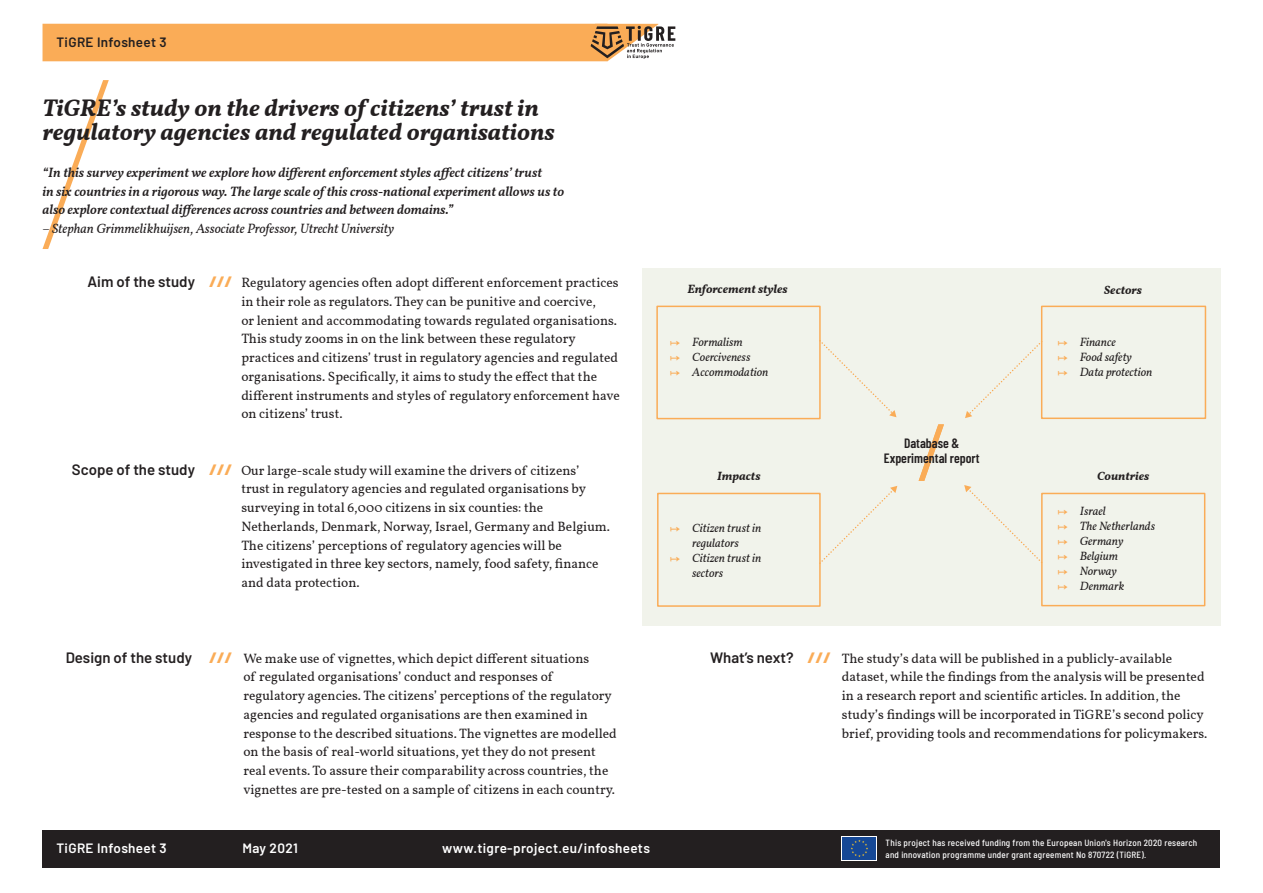
<style>
.page{position:relative;width:1263px;height:893px;background:#fff}
.page>*{position:absolute;margin:0;border:0;box-sizing:border-box;transform-origin:0 0}
.t1{font:italic 700 24px/24px "Vollkorn";color:#231f20}
.t2{font:600 15px "Barlow";color:#231f20}
.t3{font:900 15px "Barlow";color:#faac57}
.t4{font:13.5px/18.8px "Vollkorn";color:#231f20}
.t5{font:italic 600 13.5px/18.8px "Vollkorn";color:#231f20}
.t6{font:italic 13.5px "Vollkorn";color:#231f20}
.t7{font:600 13.5px "Barlow";letter-spacing:.025em;color:#fff}
.t8{font:600 13.5px/15px "Barlow Condensed";color:#231f20;text-align:center}
.t9{font:600 13.5px "Barlow";letter-spacing:.025em;color:#231f20}
.t10{font:italic 12px/15px "Vollkorn";color:#231f20}
.t11{font:italic 700 12px "Vollkorn";color:#231f20}
.t12{font:500 semi-condensed 9px/12px "Barlow";letter-spacing:.025em;color:#fff}
.s1{font-weight:900;color:#faac57}
.s2{font-weight:700;color:#faac57}
</style>
<div class="page">
<div style="left:642px;top:268px;width:578px;height:357px;background:#f1f3eb"></div>
<svg style="left:964px;top:485px;width:80px;height:78px"></svg>
<svg style="left:821px;top:342px;width:75px;height:75px"></svg>
<svg style="left:818px;top:486px;width:79px;height:76px"></svg>
<svg style="left:965px;top:341px;width:76px;height:77px"></svg>
<div style="left:43px;top:830px;width:1177px;height:38px;background:#231f20"></div>
<svg style="left:43px;top:80px;width:66px;height:169px"></svg>
<div style="left:841px;top:836px;width:36px;height:25px;background:#fff"></div>
<div style="left:842px;top:837px;width:34px;height:23px;background:#164895"></div>
<svg style="left:851px;top:840px;width:17px;height:17px"></svg>
<div style="left:43px;top:24px;width:564px;height:37px;background:#faac57"></div>
<svg style="left:590px;top:24px;width:85px;height:37px"></svg>
<svg style="left:919px;top:424px;width:25px;height:57px"></svg>
<div style="left:656px;top:306px;width:165px;height:113px;border:2px solid #faac57"></div>
<div style="left:1041px;top:306px;width:165px;height:113px;border:2px solid #faac57"></div>
<div style="left:657px;top:493px;width:164px;height:114px;border:2px solid #faac57"></div>
<div style="left:1041px;top:493px;width:164px;height:113px;border:2px solid #faac57"></div>
<p class="t9" style="left:57px;top:33px;width:112px">TiGRE Infosheet 3</p>
<h1 class="t1" style="left:43px;top:97px;width:514px">TiGRE’s study on the drivers of citizens’ trust in regulatory agencies and regulated organisations</h1>
<p class="t5" style="left:43px;top:163px;width:523px">“In this survey experiment we explore how different enforcement styles affect citizens’ trust<br>in six countries in a rigorous way. The large scale of this cross-national experiment allows us to also explore contextual differences across countries and between domains.”</p>
<p class="t6" style="left:43px;top:219px;width:353px">– Stephan Grimmelikhuijsen, Associate Professor, Utrecht University</p>
<p class="t2" style="left:88px;top:270px;width:146px">Aim of the study <span class="s1">///</span></p>
<p class="t4" style="left:241px;top:273px;width:380px">Regulatory agencies often adopt different enforcement practices in their role as regulators. They can be punitive and coercive,<br>or lenient and accommodating towards regulated organisations.<br>This study zooms in on the link between these regulatory practices and citizens’ trust in regulatory agencies and regulated organisations. Specifically, it aims to study the effect that the different instruments and styles of regulatory enforcement have on citizens’ trust.</p>
<p class="t2" style="left:72px;top:458px;width:125px">Scope of the study</p>
<p class="t3" style="left:209px;top:458px;width:25px">///</p>
<p class="t4" style="left:241px;top:461px;width:370px">Our large-scale study will examine the drivers of citizens’ trust in regulatory agencies and regulated organisations by surveying in total 6,000 citizens in six counties: the Netherlands, Denmark, Norway, Israel, Germany and Belgium.<br>The citizens’ perceptions of regulatory agencies will be investigated in three key sectors, namely, food safety, finance and data protection.</p>
<p class="t11" style="left:687px;top:280px;width:102px">Enforcement styles</p>
<p class="t10" style="left:670px;top:335px;width:100px"><span class="s2">↦</span> Formalism<br><span class="s2">↦</span> Coerciveness<br><span class="s2">↦</span> Accommodation</p>
<p class="t11" style="left:717px;top:467px;width:45px">Impacts</p>
<p class="t10" style="left:670px;top:520px;width:93px"><span class="s2">↦</span> Citizen trust in</p>
<p class="t10" style="left:692px;top:535px;width:48px">regulators</p>
<p class="t10" style="left:670px;top:550px;width:93px"><span class="s2">↦</span> Citizen trust in</p>
<p class="t10" style="left:692px;top:565px;width:33px">sectors</p>
<p class="t8" style="left:884px;top:435px;width:97px">Database &amp;<br>Experimental report</p>
<p class="t11" style="left:1104px;top:280px;width:39px">Sectors</p>
<p class="t10" style="left:1057px;top:335px;width:97px"><span class="s2">↦</span> Finance<br><span class="s2">↦</span> Food safety<br><span class="s2">↦</span> Data protection</p>
<p class="t11" style="left:1097px;top:467px;width:54px">Countries</p>
<p class="t10" style="left:1057px;top:503px;width:99px"><span class="s2">↦</span> Israel<br><span class="s2">↦</span> The Netherlands <span class="s2">↦</span> Germany<br><span class="s2">↦</span> Belgium<br><span class="s2">↦</span> Norway<br><span class="s2">↦</span> Denmark</p>
<p class="t2" style="left:66px;top:646px;width:168px">Design of the study <span class="s1">///</span></p>
<p class="t4" style="left:842px;top:649px;width:367px">The study’s data will be published in a publicly-available dataset, while the findings from the analysis will be presented in a research report and scientific articles. In addition, the study’s findings will be incorporated in TiGRE’s second policy brief, providing tools and recommendations for policymakers.</p>
<p class="t2" style="left:710px;top:646px;width:122px">What’s next? <span class="s1">///</span></p>
<p class="t4" style="left:243px;top:649px;width:375px">We make use of vignettes, which depict different situations<br>of regulated organisations’ conduct and responses of regulatory agencies. The citizens’ perceptions of the regulatory agencies and regulated organisations are then examined in response to the described situations. The vignettes are modelled on the basis of real-world situations, yet they do not present real events. To assure their comparability across countries, the vignettes are pre-tested on a sample of citizens in each country.</p>
<p class="t7" style="left:57px;top:838px;width:112px">TiGRE Infosheet 3</p>
<p class="t7" style="left:242px;top:838px;width:57px">May 2021</p>
<p class="t7" style="left:442px;top:838px;width:209px">www.tigre-project.eu/infosheets</p>
<p class="t12" style="left:885px;top:836px;width:313px">This project has received funding from the European Union's Horizon 2020 research and innovation programme under grant agreement No 870722 (TiGRE).</p>
</div>
